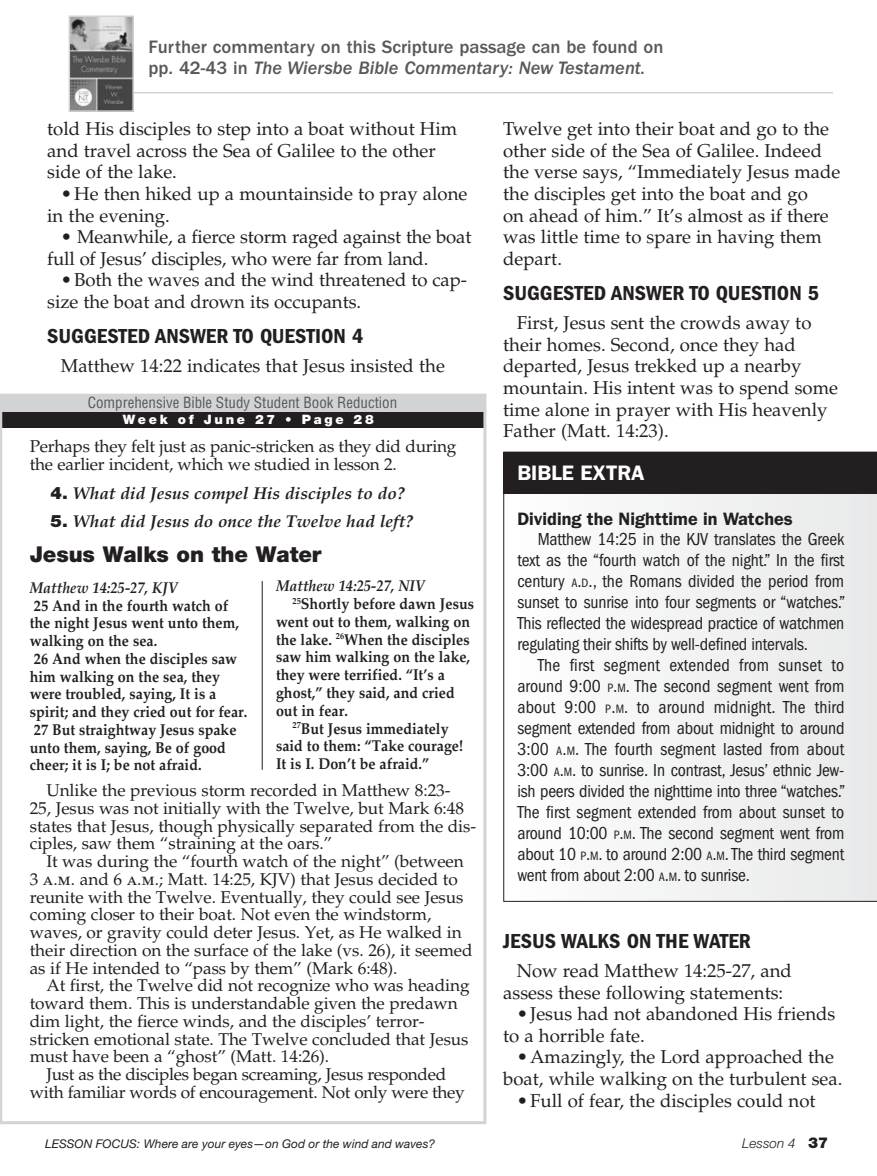
<style>
.page{position:relative;width:877px;height:1176px;background:#fff}
.page>*{position:absolute;margin:0;border:0;box-sizing:border-box;transform-origin:0 0}
.t1{font:900 21.9px "Helvetica Neue LT Std";letter-spacing:-.005em;color:#231f20}
.t2{font:21px "ITC Franklin Gothic Std Dm Cd";color:#231f20;scale:1.05 1}
.t3{font:600 21px "ITC Franklin Gothic Std";color:#fff}
.t4{font:18.6px/21.6px "Palatino LT Std";color:#231f20}
.t5{font:500 18.6px "ITC Franklin Gothic Std";color:#58595b}
.t6{font:18.6px "ITC Franklin Gothic Std Med It";color:#58595b}
.t7{font:condensed 18px/21px "ITC Franklin Gothic Std";letter-spacing:-.01em;color:#231f20;text-align:justify}
.t8{font:600 18px "ITC Franklin Gothic Std";color:#231f20}
.t9{font:17.1px/17.7px "Palatino LT Std";letter-spacing:-.005em;color:#231f20}
.t10{font:italic 700 17.1px "Palatino LT Std";color:#231f20}
.t11{font:700 15.75px/17.7px "Palatino LT Std";color:#231f20;scale:.91 1}
.t12{font:italic 700 15.75px "Palatino LT Std";color:#231f20;scale:.91 1}
.t13{font:condensed 15px "Helvetica LT Std";color:#58595b}
.t14{font:italic 300 13.5px "Helvetica Neue LT Std";color:#231f20}
.t15{font:900 12.9px "Helvetica Neue LT Std";letter-spacing:.21em;color:#fff}
.t16{font:italic 12px "Helvetica Neue LT Std";color:#231f20}
.s1{font-family:"ITC Franklin Gothic Std";font-weight:500}
.s2{font-family:"Helvetica Neue LT Std";font-weight:900;font-style:normal}
.s3{font-size:12.6px}
.s4{font-style:inherit}
.s5{font-weight:900;font-style:normal;font-size:15px}
</style>
<div class="page">
<hr style="left:129px;top:92px;width:704px;height:1px;background:#d1d3d4">
<img style="left:72px;top:18px;width:59px;height:91px">
<div style="left:69px;top:15px;width:65px;height:97px;border:2px solid #d1d3d4"></div>
<div style="left:1px;top:411px;width:484px;height:16px;background:#231f20"></div>
<hr style="left:262px;top:581px;width:1px;height:188px;background:#231f20">
<div style="left:0;top:393px;width:486px;height:730px;border:3px solid #d1d3d4"></div>
<div style="left:0;top:394px;width:485px;height:17px;background:#d1d3d4"></div>
<svg style="left:504px;top:452px;width:373px;height:449px"></svg>
<p class="t5" style="left:148px;top:37px;width:516px">Further commentary on this Scripture passage can be found on</p>
<p class="t6" style="left:148px;top:58px;width:498px"><span class="s1">pp. 42-43 in</span> The Wiersbe Bible Commentary: New Testament.</p>
<p class="t4" style="left:47px;top:118px;width:411px">told His disciples to step into a boat without Him and travel across the Sea of Galilee to the other side of the lake.</p>
<p class="t4" style="left:47px;top:183px;width:422px;text-indent:14px">•He then hiked up a mountainside to pray alone in the evening.</p>
<p class="t4" style="left:47px;top:226px;width:426px;text-indent:14px">• Meanwhile, a fierce storm raged against the boat full of Jesus’ disciples, who were far from land.</p>
<p class="t4" style="left:47px;top:269px;width:421px;text-indent:14px">•Both the waves and the wind threatened to cap&shy;size the boat and drown its occupants.</p>
<p class="t2" style="left:47px;top:324px;width:302px">SUGGESTED ANSWER TO QUESTION 4</p>
<p class="t4" style="left:61px;top:355px;width:386px">Matthew 14:22 indicates that Jesus insisted the</p>
<p class="t13" style="left:88px;top:393px;width:311px">Comprehensive Bible Study Student Book Reduction</p>
<p class="t15" style="left:123px;top:412px;width:252px">Week of June 27 • Page 28</p>
<p class="t9" style="left:30px;top:437px;width:428px">Perhaps they felt just as panic-stricken as they did during the earlier incident, which we studied in lesson 2.</p>
<p class="t10" style="left:50px;top:483px;width:356px"><span class="s2">4.</span> What did Jesus compel His disciples to do?</p>
<p class="t10" style="left:50px;top:511px;width:364px"><span class="s2">5.</span> What did Jesus do once the Twelve had left?</p>
<p class="t1" style="left:30px;top:541px;width:293px">Jesus Walks on the Water</p>
<p class="t12" style="left:30px;top:578px;width:164px">Matthew 14:25-27, KJV</p>
<p class="t11" style="left:30px;top:596px;width:241px">25 And in the fourth watch of the night Jesus went unto them, walking on the sea.<br>26 And when the disciples saw him walking on the sea, they were troubled, saying, It is a spirit; and they cried out for fear.<br>27 But straightway Jesus spake unto them, saying, Be of good cheer; it is I; be not afraid.</p>
<p class="t9" style="left:30px;top:781px;width:448px;text-indent:17px">Unlike the previous storm recorded in Matthew 8:23-<br>25, Jesus was not initially with the Twelve, but Mark 6:48 states that Jesus, though physically separated from the dis&shy;ciples, saw them “straining at the oars.”</p>
<p class="t9" style="left:30px;top:852px;width:444px;text-indent:17px">It was during the “fourth watch of the night” (between 3 a.m. and 6 a.m.; Matt. 14:25, KJV) that Jesus decided to reunite with the Twelve. Eventually, they could see Jesus coming closer to their boat. Not even the windstorm, waves, or gravity could deter Jesus. Yet, as He walked in their direction on the surface of the lake (vs. 26), it seemed as if He intended to “pass by them” (Mark 6:48).</p>
<p class="t9" style="left:30px;top:976px;width:441px;text-indent:17px">At first, the Twelve did not recognize who was heading toward them. This is understandable given the predawn dim light, the fierce winds, and the disciples’ terror&shy;stricken emotional state. The Twelve concluded that Jesus must have been a “ghost” (Matt. 14:26).</p>
<p class="t9" style="left:30px;top:1065px;width:437px;text-align:center">Just as the disciples began screaming, Jesus responded with familiar words of encouragement. Not only were they</p>
<p class="t12" style="left:276px;top:576px;width:165px">Matthew 14:25-27, NIV</p>
<p class="t11" style="left:293px;top:595px;width:201px"><sup>25</sup>Shortly before dawn Jesus</p>
<p class="t11" style="left:276px;top:612px;width:215px">went out to them, walking on</p>
<p class="t11" style="left:276px;top:630px;width:214px">the lake. <sup>26</sup>When the disciples</p>
<p class="t11" style="left:276px;top:648px;width:215px">saw him walking on the lake,</p>
<p class="t11" style="left:276px;top:666px;width:187px">they were terrified. “It’s a</p>
<p class="t11" style="left:276px;top:683px;width:198px">ghost,” they said, and cried</p>
<p class="t11" style="left:276px;top:701px;width:80px">out in fear.</p>
<p class="t11" style="left:293px;top:719px;width:173px"><sup>27</sup>But Jesus immediately</p>
<p class="t11" style="left:276px;top:737px;width:207px">said to them: “Take courage!</p>
<p class="t11" style="left:276px;top:754px;width:170px">It is I. Don’t be afraid.”</p>
<p class="t4" style="left:503px;top:118px;width:339px">Twelve get into their boat and go to the other side of the Sea of Galilee. Indeed the verse says, “Immediately Jesus made the disciples get into the boat and go<br>on ahead of him.” It’s almost as if there was little time to spare in having them depart.</p>
<p class="t2" style="left:503px;top:281px;width:302px">SUGGESTED ANSWER TO QUESTION 5</p>
<p class="t4" style="left:503px;top:312px;width:336px;text-indent:14px">First, Jesus sent the crowds away to their homes. Second, once they had departed, Jesus trekked up a nearby mountain. His intent was to spend some time alone in prayer with His heavenly Father (Matt. 14:23).</p>
<p class="t3" style="left:517px;top:460px;width:129px">BIBLE EXTRA</p>
<p class="t8" style="left:517px;top:508px;width:277px">Dividing the Nighttime in Watches</p>
<p class="t7" style="left:517px;top:528px;width:329px;text-indent:20px">Matthew 14:25 in the KJV translates the Greek text as the “fourth watch of the night.” In the first century <span class="s3">A</span><span class="s4">.</span><span class="s3">D</span>., the Romans divided the period from sunset to sunrise into four segments or “watches.” This reflected the widespread practice of watchmen regulating their shifts by well-defined intervals.</p>
<p class="t7" style="left:517px;top:654px;width:329px;text-indent:20px">The first segment extended from sunset to around 9:00 <span class="s3">P</span><span class="s4">.</span><span class="s3">M</span>. The second segment went from about 9:00 <span class="s3">P</span><span class="s4">.</span><span class="s3">M</span>. to around midnight. The third segment extended from about midnight to around 3:00 <span class="s3">A</span><span class="s4">.</span><span class="s3">M</span>. The fourth segment lasted from about 3:00 <span class="s3">A</span><span class="s4">.</span><span class="s3">M</span>. to sunrise. In contrast, Jesus’ ethnic Jew&shy;ish peers divided the nighttime into three “watches.” The first segment extended from about sunset to around 10:00 <span class="s3">P</span><span class="s4">.</span><span class="s3">M</span>. The second segment went from about 10 <span class="s3">P</span><span class="s4">.</span><span class="s3">M</span>. to around 2:00 <span class="s3">A</span><span class="s4">.</span><span class="s3">M</span>. The third segment went from about 2:00 <span class="s3">A</span><span class="s4">.</span><span class="s3">M</span>. to sunrise.</p>
<p class="t2" style="left:503px;top:928px;width:237px">JESUS WALKS ON THE WATER</p>
<p class="t4" style="left:503px;top:959px;width:290px;text-indent:14px">Now read Matthew 14:25-27, and assess these following statements:</p>
<p class="t4" style="left:503px;top:1003px;width:334px;text-indent:14px">•Jesus had not abandoned His friends to a horrible fate.</p>
<p class="t4" style="left:503px;top:1046px;width:341px;text-align:center">•Amazingly, the Lord approached the boat, while walking on the turbulent sea.</p>
<p class="t4" style="left:517px;top:1089px;width:300px">•Full of fear, the disciples could not</p>
<p class="t16" style="left:45px;top:1136px;width:392px">LESSON FOCUS: Where are your eyes—on God or the wind and waves?</p>
<p class="t14" style="left:742px;top:1135px;width:87px">Lesson 4 <span class="s5">37</span></p>
</div>
